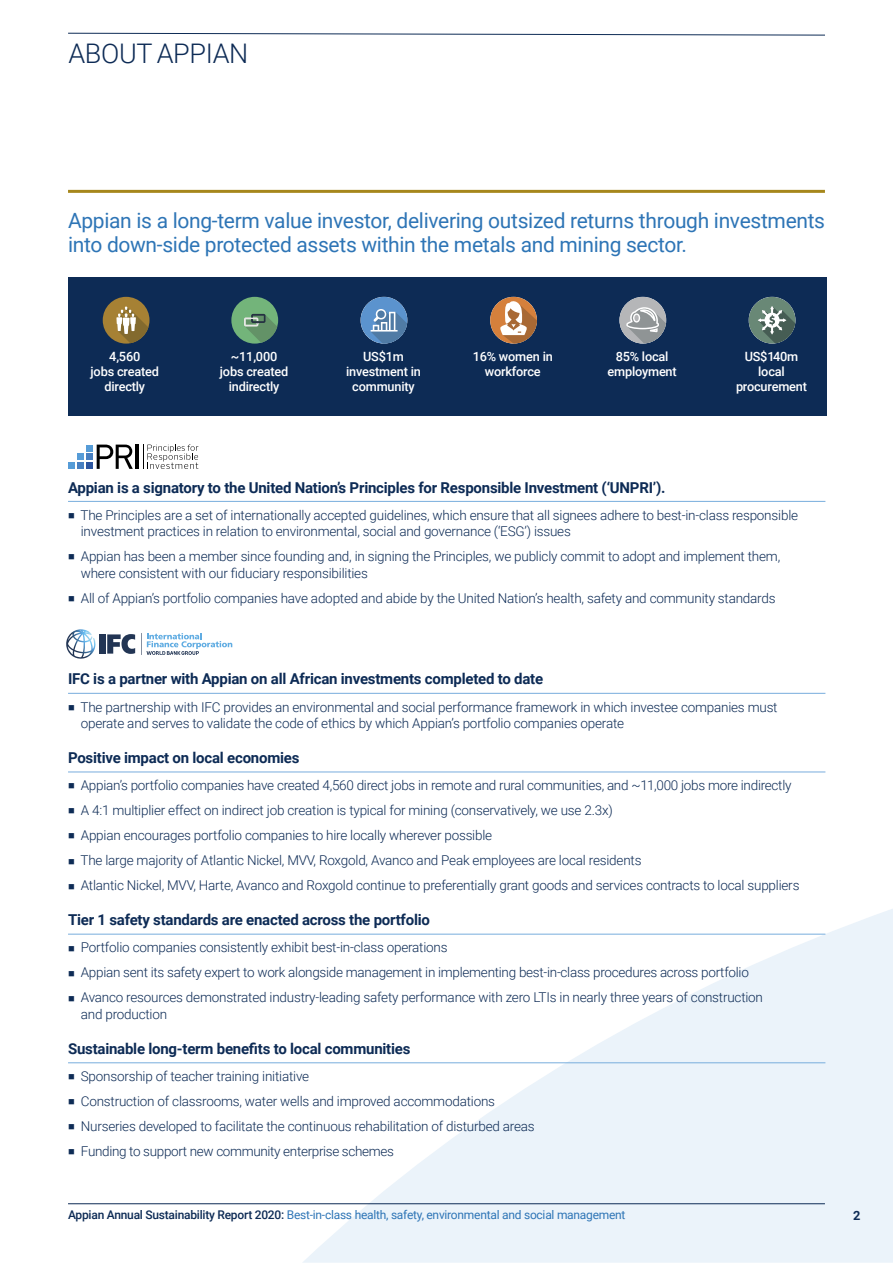
<style>
.page{position:relative;width:893px;height:1263px;background:#fff}
.page>*{position:absolute;margin:0;border:0;box-sizing:border-box;transform-origin:0 0}
.t1{font:300 27px "Roboto";letter-spacing:-.015em;color:#0d2b55}
.t2{font:21px/24px "Roboto";letter-spacing:-.015em;color:#2e75b6}
.t3{font:700 15px "Roboto";letter-spacing:-.015em;color:#0d2b55}
.t4{font:300 13.5px/16.5px "Roboto";letter-spacing:-.015em;color:#0d2b55}
.t5{font:500 12.75px/15px "Roboto";letter-spacing:-.015em;color:#fff;text-align:center}
.t6{font:700 12.75px "Roboto";color:#0d2b55}
.t7{font:12px "Roboto";letter-spacing:-.02em;color:#2e75b6}
.s1{font-weight:500;color:#0d2b55}
</style>
<div class="page">
<svg style="left:302px;top:909px;width:591px;height:354px;fill:#ebf3fa"></svg>
<svg style="left:68px;top:33px;width:757px;height:3px"></svg>
<hr style="left:68px;top:190px;width:757px;height:3px;background:#a6871c">
<hr style="left:68px;top:1203px;width:757px;height:1px;background:#0d2b55">
<hr style="left:68px;top:501px;width:757px;height:1px;background:#78addd">
<hr style="left:68px;top:693px;width:757px;height:1px;background:#78addd">
<hr style="left:68px;top:772px;width:757px;height:1px;background:#78addd">
<hr style="left:68px;top:934px;width:757px;height:1px;background:#78addd">
<hr style="left:68px;top:1062px;width:757px;height:1px;background:#78addd">
<div style="left:86px;top:445px;width:7px;height:6px;background:#569cd7"></div>
<div style="left:86px;top:453px;width:7px;height:7px;background:#477fc1"></div>
<div style="left:86px;top:462px;width:7px;height:7px;background:#2c55a0"></div>
<div style="left:77px;top:453px;width:7px;height:7px;background:#569cd7"></div>
<div style="left:77px;top:462px;width:7px;height:7px;background:#477fc1"></div>
<div style="left:68px;top:462px;width:7px;height:7px;background:#569cd7"></div>
<svg style="left:97px;top:445px;width:36px;height:24px"></svg>
<hr style="left:136px;top:445px;width:3px;height:24px;background:#000">
<svg style="left:143px;top:444px;width:55px;height:25px"></svg>
<div style="left:99px;top:634px;width:6px;height:20px;background:#223554"></div>
<svg style="left:107px;top:634px;width:28px;height:20px"></svg>
<svg style="left:141px;top:633px;width:91px;height:22px"></svg>
<svg style="left:66px;top:629px;width:29px;height:30px"></svg>
<div style="left:68px;top:277px;width:759px;height:139px;background:#0d2b55"></div>
<div style="left:231px;top:297px;width:47px;height:47px;background:#73b47a;border-radius:50%"></div>
<svg style="left:244px;top:314px;width:33px;height:29px"></svg>
<div style="left:103px;top:297px;width:47px;height:47px;background:#a68134;border-radius:50%"></div>
<svg style="left:116px;top:306px;width:32px;height:38px"></svg>
<div style="left:361px;top:297px;width:46px;height:47px;background:#5b93ce;border-radius:50%"></div>
<svg style="left:371px;top:308px;width:36px;height:36px"></svg>
<div style="left:490px;top:297px;width:47px;height:47px;background:#d5803c;border-radius:50%"></div>
<svg style="left:499px;top:300px;width:38px;height:44px"></svg>
<div style="left:619px;top:297px;width:47px;height:47px;background:#b5b6b8;border-radius:50%"></div>
<svg style="left:626px;top:307px;width:40px;height:37px"></svg>
<div style="left:749px;top:297px;width:46px;height:47px;background:#698876;border-radius:50%"></div>
<svg style="left:758px;top:306px;width:37px;height:38px"></svg>
<p class="t1" style="left:69px;top:38px;width:181px">ABOUT APPIAN</p>
<p class="t2" style="left:68px;top:209px;width:759px">Appian is a long-term value investor, delivering outsized returns through investments into down-side protected assets within the metals and mining sector.</p>
<p class="t5" style="left:91px;top:349px;width:70px">4,560<br>jobs created directly</p>
<p class="t5" style="left:220px;top:349px;width:70px">~11,000 jobs created indirectly</p>
<p class="t5" style="left:346px;top:349px;width:76px">US$1m investment in community</p>
<p class="t5" style="left:473px;top:349px;width:82px">16% women in workforce</p>
<p class="t5" style="left:607px;top:349px;width:71px">85% local employment</p>
<p class="t5" style="left:736px;top:349px;width:73px">US$140m local procurement</p>
<p class="t3" style="left:68px;top:479px;width:599px">Appian is a signatory to the United Nation’s Principles for Responsible Investment (‘UNPRI’).</p>
<p class="t4" style="left:81px;top:507px;width:719px;text-indent:-13px">■ The Principles are a set of internationally accepted guidelines, which ensure that all signees adhere to best-in-class responsible investment practices in relation to environmental, social and governance (‘ESG’) issues</p>
<p class="t4" style="left:81px;top:548px;width:701px;text-indent:-13px">■ Appian has been a member since founding and, in signing the Principles, we publicly commit to adopt and implement them, where consistent with our fiduciary responsibilities</p>
<p class="t4" style="left:68px;top:590px;width:709px">■ All of Appian’s portfolio companies have adopted and abide by the United Nation’s health, safety and community standards</p>
<p class="t3" style="left:68px;top:670px;width:477px">IFC is a partner with Appian on all African investments completed to date</p>
<p class="t4" style="left:81px;top:699px;width:698px;text-indent:-13px">■ The partnership with IFC provides an environmental and social performance framework in which investee companies must operate and serves to validate the code of ethics by which Appian’s portfolio companies operate</p>
<p class="t3" style="left:68px;top:749px;width:233px">Positive impact on local economies</p>
<p class="t4" style="left:68px;top:777px;width:725px">■ Appian’s portfolio companies have created 4,560 direct jobs in remote and rural communities, and ~11,000 jobs more indirectly</p>
<p class="t4" style="left:68px;top:802px;width:546px">■ A 4:1 multiplier effect on indirect job creation is typical for mining (conservatively, we use 2.3x)</p>
<p class="t4" style="left:68px;top:827px;width:426px">■ Appian encourages portfolio companies to hire locally wherever possible</p>
<p class="t4" style="left:68px;top:852px;width:575px">■ The large majority of Atlantic Nickel, MVV, Roxgold, Avanco and Peak employees are local residents</p>
<p class="t4" style="left:68px;top:877px;width:733px">■ Atlantic Nickel, MVV, Harte, Avanco and Roxgold continue to preferentially grant goods and services contracts to local suppliers</p>
<p class="t3" style="left:68px;top:911px;width:363px">Tier 1 safety standards are enacted across the portfolio</p>
<p class="t4" style="left:68px;top:939px;width:381px">■ Portfolio companies consistently exhibit best-in-class operations</p>
<p class="t4" style="left:68px;top:964px;width:682px">■ Appian sent its safety expert to work alongside management in implementing best-in-class procedures across portfolio</p>
<p class="t4" style="left:81px;top:989px;width:684px;text-indent:-13px">■ Avanco resources demonstrated industry-leading safety performance with zero LTIs in nearly three years of construction and production</p>
<p class="t3" style="left:68px;top:1040px;width:344px">Sustainable long-term benefits to local communities</p>
<p class="t4" style="left:68px;top:1068px;width:243px">■ Sponsorship of teacher training initiative</p>
<p class="t4" style="left:68px;top:1093px;width:429px">■ Construction of classrooms, water wells and improved accommodations</p>
<p class="t4" style="left:68px;top:1118px;width:468px">■ Nurseries developed to facilitate the continuous rehabilitation of disturbed areas</p>
<p class="t4" style="left:68px;top:1143px;width:327px">■ Funding to support new community enterprise schemes</p>
<p class="t7" style="left:68px;top:1208px;width:559px"><span class="s1">Appian Annual Sustainability Report 2020:</span> Best-in-class health, safety, environmental and social management</p>
<p class="t6" style="left:853px;top:1208px;width:9px">2</p>
</div>
